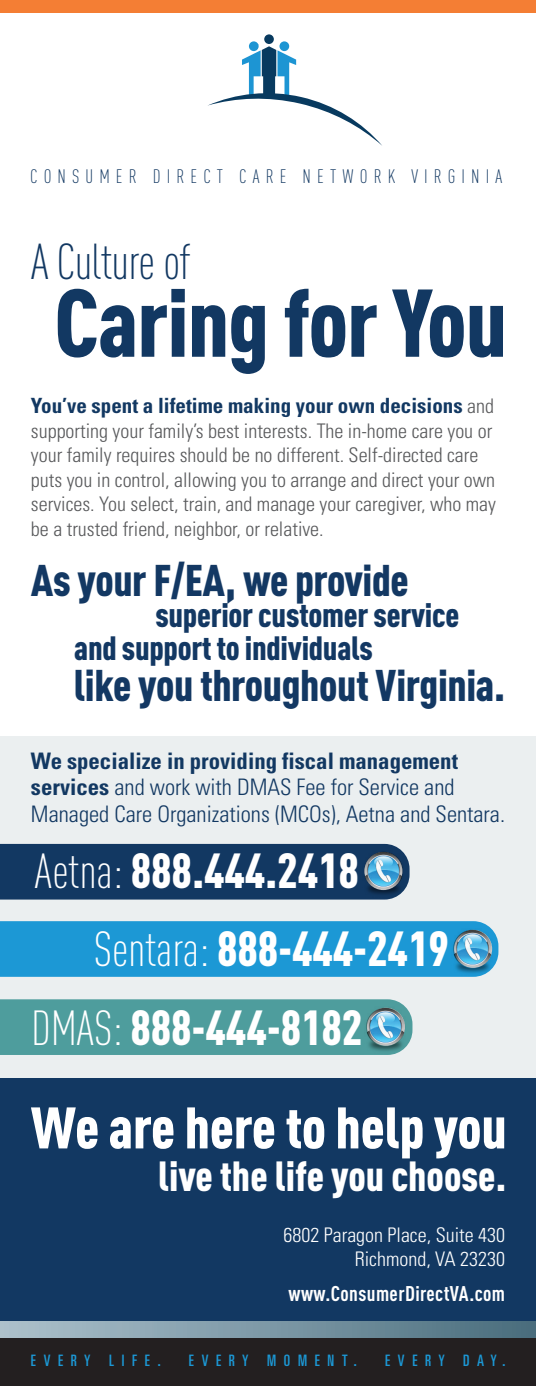
<style>
.page{position:relative;width:536px;height:1386px;background:#fff}
.page>*{position:absolute;margin:0;border:0;box-sizing:border-box;transform-origin:0 0}
.t1{font:900 94.5px "DIN Cond";letter-spacing:-.01em;color:#123862}
.t2{font:900 57.57px "DIN Cond";letter-spacing:-.005em;color:#fff}
.t3{font:300 49.7px "DIN Cond";letter-spacing:-.015em;color:#123862}
.t4{font:900 48.65px "DIN Cond";letter-spacing:-.005em;color:#fff}
.t5{font:900 43.75px "DIN Cond";letter-spacing:-.01em;color:#133863}
.t6{font:900 41.48px "DIN Cond";color:#fff}
.t7{font:900 33.25px "DIN Cond";letter-spacing:-.01em;color:#133863}
.t8{font:300 condensed 22.75px/26.2px "Univers";color:#123862}
.t9{font:700 condensed 21px "Univers";color:#123862}
.t10{font:700 21px "DIN Cond";letter-spacing:.02em;color:#fff}
.t11{font:300 condensed 20.12px/24.5px "Univers";color:#58595b}
.t12{font:300 condensed 20.12px/24.5px "Univers";color:#fff;text-align:right}
.t13{font:300 19.25px "DIN Cond";letter-spacing:.315em;color:#123862}
.t14{font:ultra-condensed 15.75px "Univers";letter-spacing:.495em;color:#1c98d5}
.s1{font-weight:300;font-size:20.12px;color:#58595b}
.s2{font-weight:700}
.s3{font-weight:300}
</style>
<div class="page">
<div style="left:0;top:736px;width:536px;height:514px;background:#ebeff0"></div>
<div style="left:0;top:1079px;width:536px;height:253px;background:#123862"></div>
<div style="left:0;top:921px;width:498px;height:56px;background:#1c98d5"></div>
<div style="left:0;top:844px;width:409px;height:56px;background:#123862"></div>
<div style="left:0;top:999px;width:412px;height:56px;background:#4e9d9d"></div>
<img style="left:362px;top:847px;width:42px;height:53px">
<img style="left:452px;top:925px;width:41px;height:52px">
<img style="left:364px;top:1003px;width:42px;height:52px">
<div style="left:0;top:0;width:536px;height:13px;background:#f47e34"></div>
<div style="left:0;top:1335px;width:536px;height:51px;background:#231f20"></div>
<div style="left:0;top:1322px;width:536px;height:16px;background:linear-gradient(to right,#adc2cd,#4a6e7d)"></div>
<div style="left:264px;top:34px;width:10px;height:10px;background:#083a5f;border-radius:50%"></div>
<svg style="left:208px;top:42px;width:174px;height:104px"></svg>
<p class="t13" style="left:30px;top:165px;width:473px">CONSUMER DIRECT CARE NETWORK VIRGINIA</p>
<h3 class="t3" style="left:31px;top:233px;width:161px">A Culture of</h3>
<h1 class="t1" style="left:55px;top:264px;width:454px">Caring for You</h1>
<p class="t9" style="left:31px;top:393px;width:464px">You’ve spent a lifetime making your own decisions <span class="s1">and</span></p>
<p class="t11" style="left:31px;top:418px;width:466px">supporting your family’s best interests. The in-home care you or your family requires should be no different. Self-directed care puts you in control, allowing you to arrange and direct your own services. You select, train, and manage your caregiver, who may be a trusted friend, neighbor, or relative.</p>
<h3 class="t5" style="left:31px;top:553px;width:379px">As your F/EA, we provide</h3>
<h3 class="t7" style="left:74px;top:627px;width:300px">and support to individuals</h3>
<h3 class="t5" style="left:74px;top:658px;width:433px">like you throughout Virginia.</h3>
<h3 class="t7" style="left:155px;top:594px;width:305px">superior customer service</h3>
<p class="t8" style="left:31px;top:748px;width:475px"><span class="s2">We specialize in providing fiscal management services</span> and work with DMAS Fee for Service and<br>Managed Care Organizations (MCOs), Aetna and Sentara.</p>
<h3 class="t4" style="left:35px;top:841px;width:326px"><span class="s3">Aetna:</span> 888.444.2418</h3>
<h3 class="t4" style="left:94px;top:918px;width:356px"><span class="s3">Sentara:</span> 888-444-2419</h3>
<h3 class="t4" style="left:31px;top:997px;width:332px"><span class="s3">DMAS:</span> 888-444-8182</h3>
<h2 class="t2" style="left:31px;top:1092px;width:477px">We are here to help you</h2>
<h3 class="t6" style="left:158px;top:1150px;width:349px">live the life you choose.</h3>
<p class="t12" style="left:283px;top:1222px;width:223px">6802 Paragon Place, Suite 430<br>Richmond, VA 23230</p>
<p class="t10" style="left:288px;top:1280px;width:218px">www.ConsumerDirectVA.com</p>
<p class="t14" style="left:31px;top:1352px;width:131px">EVERY LIFE.</p>
<p class="t14" style="left:189px;top:1352px;width:169px">EVERY MOMENT.</p>
<p class="t14" style="left:385px;top:1352px;width:122px">EVERY DAY.</p>
</div>
